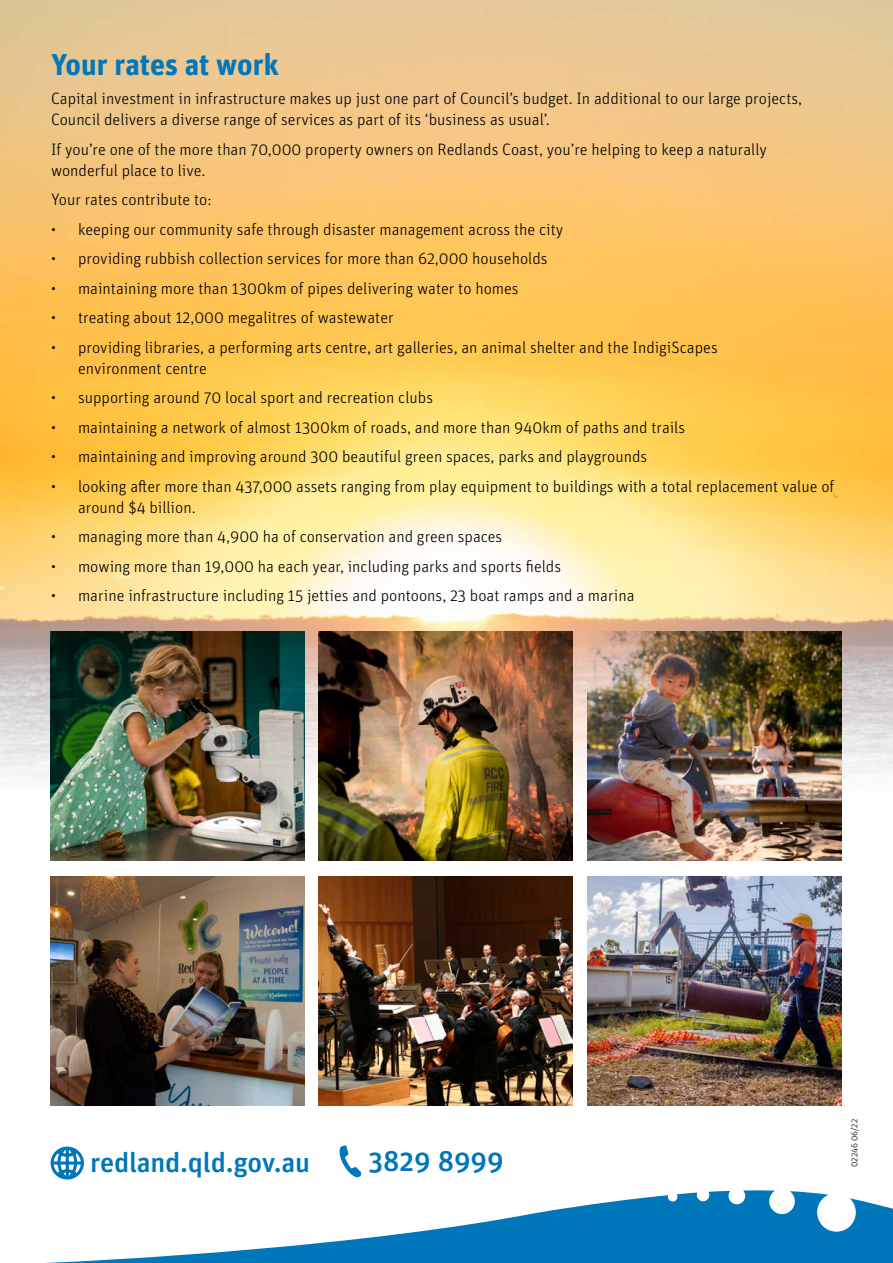
<style>
.page{position:relative;width:893px;height:1263px;background:#fff}
.page>*{position:absolute;margin:0;border:0;box-sizing:border-box;transform-origin:0 0}
.t1{font:700 30px "Unit Pro";color:#0076bb}
.t2{font:500 28.5px "Unit Pro";color:#0076bb}
.t3{font:500 27.6px "Unit Pro";letter-spacing:-.01em;color:#0076bb}
.t4{font:300 16.5px/21px "Unit Pro";color:#000}
.t5{font:300 9px "Unit Pro";color:#000}
</style>
<div class="page">
<svg style="left:45px;top:1190px;width:848px;height:73px"></svg>
<svg style="left:339px;top:1145px;width:22px;height:32px"></svg>
<svg style="left:50px;top:1146px;width:34px;height:34px"></svg>
<img style="left:50px;top:841px;width:254px;height:19px">
<img style="left:50px;top:877px;width:254px;height:229px">
<img style="left:319px;top:841px;width:254px;height:19px">
<img style="left:319px;top:877px;width:254px;height:229px">
<img style="left:588px;top:841px;width:254px;height:19px">
<img style="left:588px;top:877px;width:254px;height:229px">
<img style="left:0;top:0;width:893px;height:841px">
<h1 class="t1" style="left:51px;top:42px;width:229px">Your rates at work</h1>
<p class="t4" style="left:51px;top:88px;width:753px">Capital investment in infrastructure makes up just one part of Council’s budget. In additional to our large projects,<br>Council delivers a diverse range of services as part of its ‘business as usual’.</p>
<p class="t4" style="left:51px;top:138px;width:717px">If you’re one of the more than 70,000 property owners on Redlands Coast, you’re helping to keep a naturally wonderful place to live.</p>
<p class="t4" style="left:51px;top:189px;width:162px">Your rates contribute to:</p>
<p class="t4" style="left:51px;top:218px;width:514px">• keeping our community safe through disaster management across the city</p>
<p class="t4" style="left:51px;top:248px;width:498px">• providing rubbish collection services for more than 62,000 households</p>
<p class="t4" style="left:51px;top:277px;width:469px">• maintaining more than 1300km of pipes delivering water to homes</p>
<p class="t4" style="left:51px;top:307px;width:344px">• treating about 12,000 megalitres of wastewater</p>
<p class="t4" style="left:78px;top:336px;width:641px;text-indent:-27px">• providing libraries, a performing arts centre, art galleries, an animal shelter and the IndigiScapes environment centre</p>
<p class="t4" style="left:51px;top:387px;width:384px">• supporting around 70 local sport and recreation clubs</p>
<p class="t4" style="left:51px;top:416px;width:636px">• maintaining a network of almost 1300km of roads, and more than 940km of paths and trails</p>
<p class="t4" style="left:51px;top:446px;width:598px">• maintaining and improving around 300 beautiful green spaces, parks and playgrounds</p>
<p class="t4" style="left:78px;top:475px;width:758px;text-indent:-27px">• looking after more than 437,000 assets ranging from play equipment to buildings with a total replacement value of around $4 billion.</p>
<p class="t4" style="left:51px;top:526px;width:453px">• managing more than 4,900 ha of conservation and green spaces</p>
<p class="t4" style="left:51px;top:555px;width:512px">• mowing more than 19,000 ha each year, including parks and sports fields</p>
<p class="t4" style="left:51px;top:585px;width:585px">• marine infrastructure including 15 jetties and pontoons, 23 boat ramps and a marina</p>
<h3 class="t3" style="left:90px;top:1142px;width:222px">redland.qld.gov.au</h3>
<h2 class="t2" style="left:368px;top:1140px;width:137px">3829 8999</h2>
<p class="t5" style="left:849px;top:1167px;width:49px;rotate:-90deg">02246 06/22</p>
</div>
